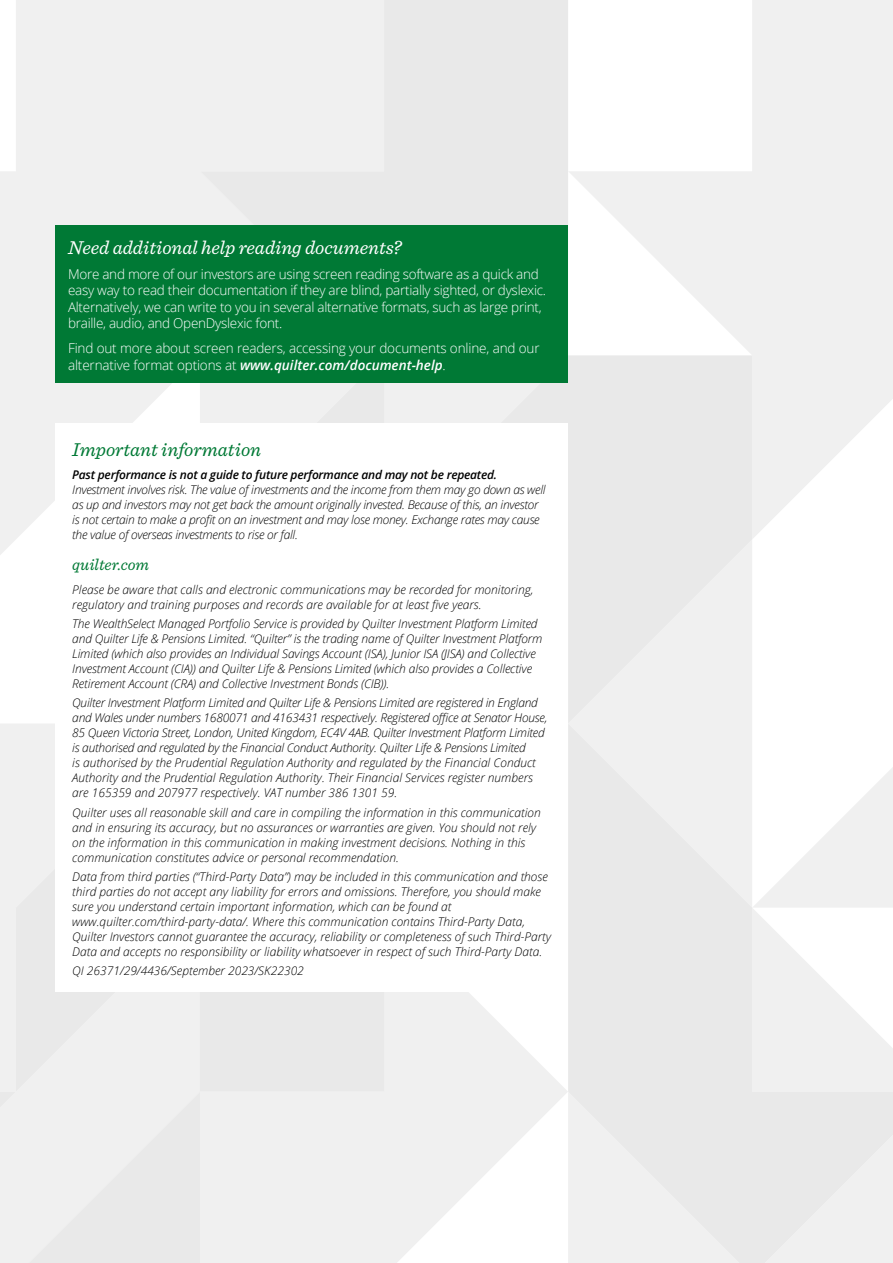
<style>
.page{position:relative;width:893px;height:1263px;background:#fff}
.page>*{position:absolute;margin:0;border:0;box-sizing:border-box;transform-origin:0 0}
.t1{font:italic 19.5px "Sentinel";color:#fff}
.t2{font:italic 19.5px "Sentinel";color:#007935}
.t3{font:italic 16.5px "Sentinel";color:#007935}
.t4{font:300 13.5px/16.5px "Open Sans";letter-spacing:-.02em;color:#fff}
.t5{font:italic 300 12px/15px "Open Sans";color:#000}
.t6{font:italic 300 12px/15px "Open Sans";letter-spacing:-.02em;color:#000}
.t7{font:italic 600 12px "Open Sans";letter-spacing:-.02em;color:#000}
.s1{font-weight:600;font-style:italic}
</style>
<div class="page">
<svg style="left:569px;top:0;width:324px;height:539px;fill:#f0f0f0"></svg>
<svg style="left:0;top:0;width:200px;height:555px;fill:#f0f0f0"></svg>
<svg style="left:200px;top:992px;width:368px;height:271px;fill:#f0f0f0"></svg>
<div style="left:0;top:724px;width:16px;height:368px;background:#f0f0f0"></div>
<div style="left:384px;top:355px;width:368px;height:368px;background:#e9e9e9"></div>
<div style="left:200px;top:382px;width:184px;height:41px;background:#f0f0f0"></div>
<div style="left:200px;top:0;width:368px;height:225px;background:#e9e9e9"></div>
<svg style="left:568px;top:723px;width:325px;height:540px;fill:#f0f0f0"></svg>
<div style="left:16px;top:724px;width:184px;height:368px;background:#f0f0f0"></div>
<div style="left:0;top:1092px;width:200px;height:171px;background:#f0f0f0"></div>
<div style="left:200px;top:992px;width:184px;height:100px;background:#e9e9e9"></div>
<div style="left:55px;top:423px;width:513px;height:569px;background:#fff"></div>
<div style="left:55px;top:225px;width:513px;height:157px;background:#007935"></div>
<h1 class="t1" style="left:68px;top:233px;width:335px">Need additional help reading documents?</h1>
<p class="t4" style="left:68px;top:265px;width:480px">More and more of our investors are using screen reading software as a quick and easy way to read their documentation if they are blind, partially sighted, or dyslexic.<br>Alternatively, we can write to you in several alternative formats, such as large print, braille, audio, and OpenDyslexic font.</p>
<p class="t4" style="left:68px;top:340px;width:473px">Find out more about screen readers, accessing your documents online, and our alternative format options at <span class="s1">www.quilter.com/document-help</span>.</p>
<h1 class="t2" style="left:72px;top:435px;width:190px">Important information</h1>
<p class="t7" style="left:72px;top:467px;width:426px">Past performance is not a guide to future performance and may not be repeated.</p>
<p class="t6" style="left:72px;top:482px;width:475px">Investment involves risk. The value of investments and the income from them may go down as well as up and investors may not get back the amount originally invested. Because of this, an investor is not certain to make a profit on an investment and may lose money. Exchange rates may cause the value of overseas investments to rise or fall.</p>
<h2 class="t3" style="left:72px;top:552px;width:78px">quilter.com</h2>
<p class="t5" style="left:72px;top:581px;width:463px">Please be aware that calls and electronic communications may be recorded for monitoring, regulatory and training purposes and records are available for at least five years.</p>
<p class="t5" style="left:72px;top:616px;width:472px">The WealthSelect Managed Portfolio Service is provided by Quilter Investment Platform Limited and Quilter Life &amp; Pensions Limited. “Quilter” is the trading name of Quilter Investment Platform Limited (which also provides an Individual Savings Account (ISA), Junior ISA (JISA) and Collective Investment Account (CIA)) and Quilter Life &amp; Pensions Limited (which also provides a Collective Retirement Account (CRA) and Collective Investment Bonds (CIB)).</p>
<p class="t6" style="left:72px;top:695px;width:477px">Quilter Investment Platform Limited and Quilter Life &amp; Pensions Limited are registered in England and Wales under numbers 1680071 and 4163431 respectively. Registered office at Senator House, 85 Queen Victoria Street, London, United Kingdom, EC4V 4AB. Quilter Investment Platform Limited is authorised and regulated by the Financial Conduct Authority. Quilter Life &amp; Pensions Limited<br>is authorised by the Prudential Regulation Authority and regulated by the Financial Conduct Authority and the Prudential Regulation Authority. Their Financial Services register numbers are 165359 and 207977 respectively. VAT number 386 1301 59.</p>
<p class="t5" style="left:72px;top:804px;width:470px">Quilter uses all reasonable skill and care in compiling the information in this communication and in ensuring its accuracy, but no assurances or warranties are given. You should not rely on the information in this communication in making investment decisions. Nothing in this communication constitutes advice or personal recommendation.</p>
<p class="t5" style="left:72px;top:868px;width:480px">Data from third parties (“Third-Party Data”) may be included in this communication and those third parties do not accept any liability for errors and omissions. Therefore, you should make sure you understand certain important information, which can be found at www.quilter.com/third-party-data/. Where this communication contains Third-Party Data, Quilter Investors cannot guarantee the accuracy, reliability or completeness of such Third-Party Data and accepts no responsibility or liability whatsoever in respect of such Third-Party Data.</p>
<p class="t5" style="left:72px;top:963px;width:233px">QI 26371/29/4436/September 2023/SK22302</p>
</div>
